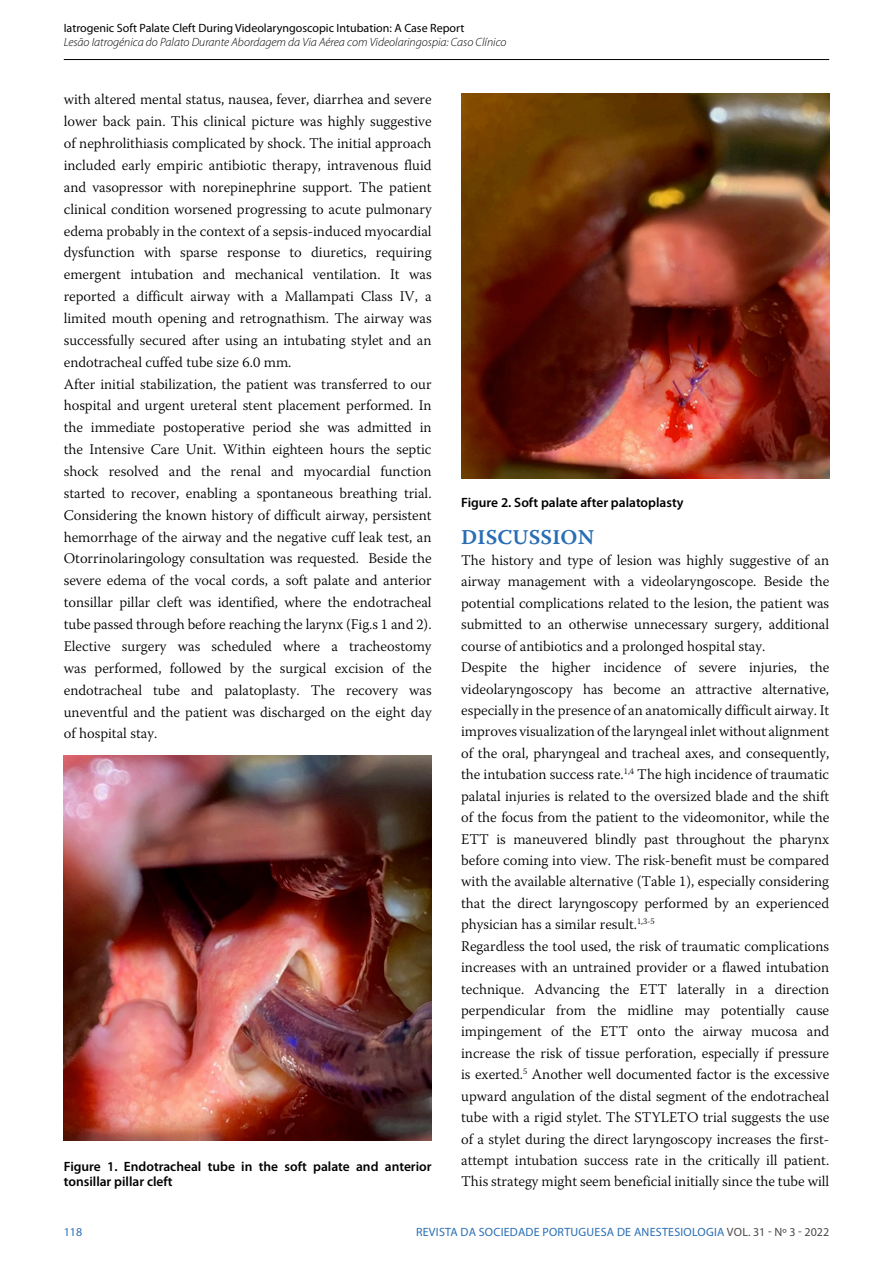
<style>
.page{position:relative;width:893px;height:1263px;background:#fff}
.page>*{position:absolute;margin:0;border:0;box-sizing:border-box;transform-origin:0 0}
.t1{font:21px "Warnock Pro Semibold Capt";letter-spacing:.01em;color:#296eb5}
.t2{font:300 14.7px/21.5px "Warnock Pro";color:#000;text-align:justify}
.t3{font:600 13.5px/15.8px "Myriad Pro";color:#000}
.t4{font:italic 300 12px "Myriad Pro";color:#000}
.t5{font:12px "Myriad Pro";color:#000}
.t6{font:12px "Myriad Pro";letter-spacing:.02em;color:#296eb5}
.s1{color:#4a4a48}
</style>
<div class="page">
<img style="left:63px;top:756px;width:368px;height:384px">
<img style="left:461px;top:94px;width:368px;height:384px">
<hr style="left:64px;top:59px;width:765px;height:1px;background:#000">
<p class="t5" style="left:64px;top:21px;width:402px">Iatrogenic Soft Palate Cleft During Videolaryngoscopic Intubation: A Case Report</p>
<p class="t4" style="left:64px;top:35px;width:444px">Lesão Iatrogénica do Palato Durante Abordagem da Via Aérea com Videolaringospia: Caso Clínico</p>
<p class="t2" style="left:64px;top:88px;width:369px;line-height:21.9px">with altered mental status, nausea, fever, diarrhea and severe lower back pain. This clinical picture was highly suggestive of nephrolithiasis complicated by shock. The initial approach included early empiric antibiotic therapy, intravenous fluid and vasopressor with norepinephrine support. The patient clinical condition worsened progressing to acute pulmonary edema probably in the context of a sepsis-induced myocardial dysfunction with sparse response to diuretics, requiring emergent intubation and mechanical ventilation. It was reported a difficult airway with a Mallampati Class IV, a limited mouth opening and retrognathism. The airway was successfully secured after using an intubating stylet and an endotracheal cuffed tube size 6.0 mm.</p>
<p class="t2" style="left:64px;top:373px;width:369px;line-height:21.9px">After initial stabilization, the patient was transferred to our hospital and urgent ureteral stent placement performed. In the immediate postoperative period she was admitted in the Intensive Care Unit. Within eighteen hours the septic shock resolved and the renal and myocardial function started to recover, enabling a spontaneous breathing trial.<br>Considering the known history of difficult airway, persistent hemorrhage of the airway and the negative cuff leak test, an Otorrinolaringology consultation was requested. Beside the severe edema of the vocal cords, a soft palate and anterior tonsillar pillar cleft was identified, where the endotracheal tube passed through before reaching the larynx (Fig.s 1 and 2).</p>
<p class="t2" style="left:64px;top:635px;width:369px;line-height:21.9px">Elective surgery was scheduled where a tracheostomy was performed, followed by the surgical excision of the endotracheal tube and palatoplasty. The recovery was uneventful and the patient was discharged on the eight day of hospital stay.</p>
<p class="t3" style="left:64px;top:1158px;width:369px">Figure 1. Endotracheal tube in the soft palate and anterior tonsillar pillar cleft</p>
<p class="t3" style="left:461px;top:494px;width:224px">Figure 2. Soft palate after palatoplasty</p>
<p class="t1" style="left:461px;top:524px;width:134px">DISCUSSION</p>
<p class="t2" style="left:461px;top:549px;width:370px">The history and type of lesion was highly suggestive of an airway management with a videolaryngoscope. Beside the potential complications related to the lesion, the patient was submitted to an otherwise unnecessary surgery, additional course of antibiotics and a prolonged hospital stay.</p>
<p class="t2" style="left:461px;top:656px;width:370px">Despite the higher incidence of severe injuries, the videolaryngoscopy has become an attractive alternative, especially in the presence of an anatomically difficult airway. It improves visualization of the laryngeal inlet without alignment of the oral, pharyngeal and tracheal axes, and consequently, the intubation success rate.<sup>1,4</sup> The high incidence of traumatic palatal injuries is related to the oversized blade and the shift of the focus from the patient to the videomonitor, while the ETT is maneuvered blindly past throughout the pharynx before coming into view. The risk-benefit must be compared with the available alternative (Table 1), especially considering that the direct laryngoscopy performed by an experienced physician has a similar result.<sup>1,3-5</sup></p>
<p class="t2" style="left:461px;top:935px;width:370px">Regardless the tool used, the risk of traumatic complications increases with an untrained provider or a flawed intubation technique. Advancing the ETT laterally in a direction perpendicular from the midline may potentially cause impingement of the ETT onto the airway mucosa and increase the risk of tissue perforation, especially if pressure is exerted.<sup>5</sup> Another well documented factor is the excessive upward angulation of the distal segment of the endotracheal tube with a rigid stylet. The STYLETO trial suggests the use of a stylet during the direct laryngoscopy increases the first&shy;attempt intubation success rate in the critically ill patient.<br>This strategy might seem beneficial initially since the tube will</p>
<p class="t6" style="left:64px;top:1225px;width:20px">118</p>
<p class="t6" style="left:416px;top:1225px;width:415px">REVISTA DA SOCIEDADE PORTUGUESA DE ANESTESIOLOGIA <span class="s1">VOL. 31 - Nº 3 - 2022</span></p>
</div>
